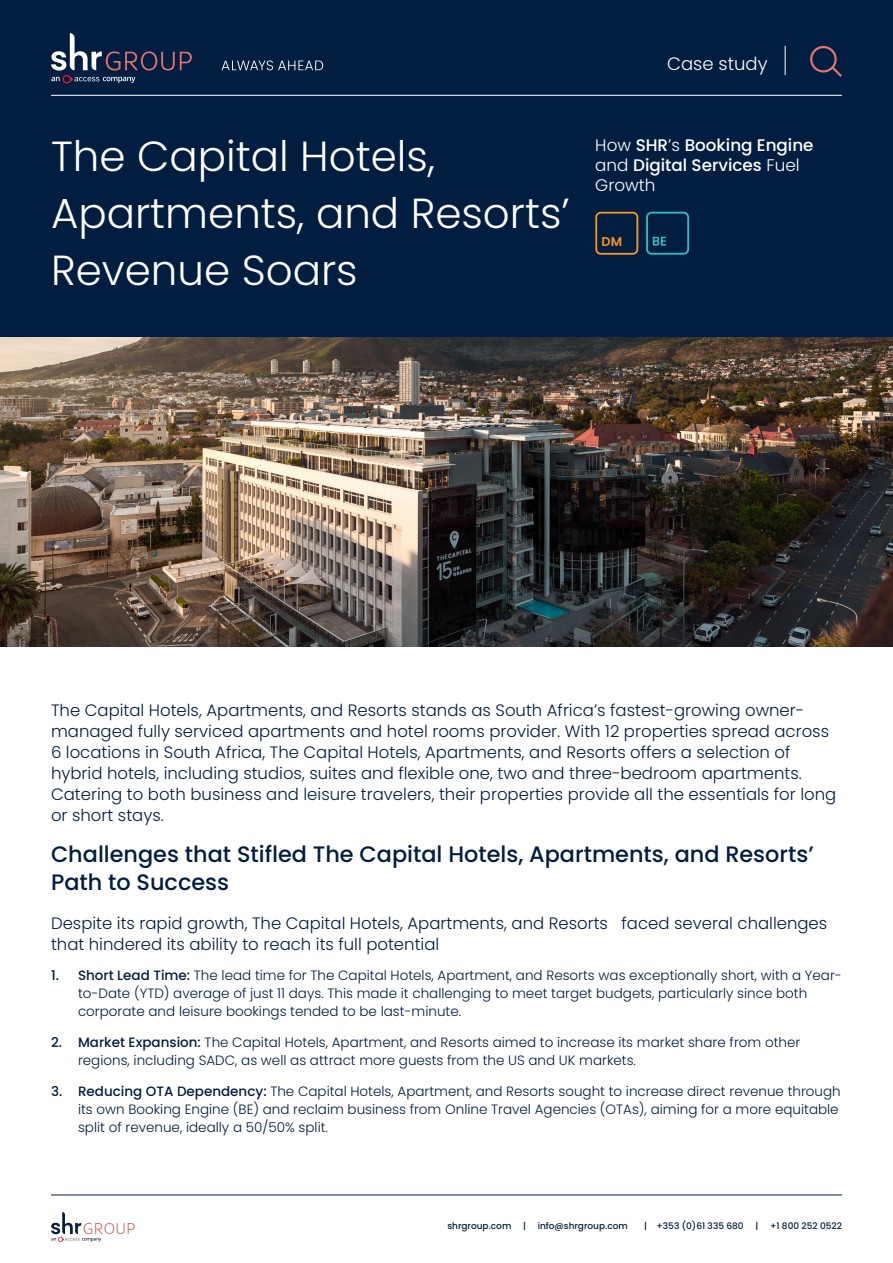
<style>
.page{position:relative;width:893px;height:1263px;background:#fff}
.page>*{position:absolute;margin:0;border:0;box-sizing:border-box;transform-origin:0 0}
.t1{font:300 42px/57px "Poppins";color:#fff}
.t2{font:500 22.35px/28.5px "Poppins";color:#011e41}
.t3{font:300 18px "Poppins";color:#fff}
.t4{font:500 16.8px/20.1px "Poppins";color:#fff}
.t5{font:300 16.5px/21px "Poppins";color:#011e41}
.t6{font:300 13.5px/18px "Poppins";color:#011e41}
.t7{font:600 12.75px "Poppins";color:#f49525}
.t8{font:500 9px "Poppins";color:#011e41}
.s1{font-weight:300}
.s2{font-weight:500}
</style>
<div class="page">
<div style="left:0;top:0;width:893px;height:337px;background:#011e41"></div>
<hr style="left:51px;top:95px;width:791px;height:1px;background:#fff">
<svg style="left:785px;top:46px;width:1px;height:29px"></svg>
<div style="left:810px;top:46px;width:27px;height:27px;border:2px solid #df736d;border-radius:50%"></div>
<svg style="left:829px;top:64px;width:13px;height:13px"></svg>
<hr style="left:51px;top:1195px;width:791px;height:1px;background:#011e41">
<svg style="left:222px;top:60px;width:101px;height:10px"></svg>
<svg style="left:51px;top:33px;width:141px;height:50px"></svg>
<svg style="left:51px;top:1212px;width:84px;height:30px"></svg>
<img style="left:0;top:337px;width:893px;height:309px">
<div style="left:595px;top:212px;width:43px;height:43px;border:2px solid #f49525;border-radius:5px"></div>
<svg style="left:646px;top:212px;width:43px;height:43px"></svg>
<h3 class="t3" style="left:667px;top:53px;width:102px">Case study</h3>
<h1 class="t1" style="left:51px;top:128px;width:520px">The Capital Hotels,<br>Apartments, and Resorts’<br>Revenue Soars</h1>
<p class="t4" style="left:595px;top:135px;width:220px"><span class="s1">How</span> SHR<span class="s1">’s</span> Booking Engine <span class="s1">and</span> Digital Services <span class="s1">Fuel<br>Growth</span></p>
<p class="t7" style="left:601px;top:234px;width:22px">DM</p>
<p class="t5" style="left:51px;top:699px;width:787px">The Capital Hotels, Apartments, and Resorts stands as South Africa’s fastest-growing owner&shy;managed fully serviced apartments and hotel rooms provider. With 12 properties spread across 6 locations in South Africa, The Capital Hotels, Apartments, and Resorts offers a selection of hybrid hotels, including studios, suites and flexible one, two and three-bedroom apartments.<br>Catering to both business and leisure travelers, their properties provide all the essentials for long or short stays.</p>
<h2 class="t2" style="left:51px;top:840px;width:764px">Challenges that Stifled The Capital Hotels, Apartments, and Resorts’<br>Path to Success</h2>
<p class="t5" style="left:51px;top:912px;width:778px">Despite its rapid growth, The Capital Hotels, Apartments, and Resorts faced several challenges that hindered its ability to reach its full potential</p>
<p class="t6" style="left:78px;top:967px;width:765px;text-indent:-27px"><span class="s2">1. Short Lead Time:</span> The lead time for The Capital Hotels, Apartment, and Resorts was exceptionally short, with a Year&shy;to-Date (YTD) average of just 11 days. This made it challenging to meet target budgets, particularly since both corporate and leisure bookings tended to be last-minute.</p>
<p class="t6" style="left:78px;top:1033px;width:724px;text-indent:-27px"><span class="s2">2. Market Expansion:</span> The Capital Hotels, Apartment, and Resorts aimed to increase its market share from other regions, including SADC, as well as attract more guests from the US and UK markets.</p>
<p class="t6" style="left:78px;top:1082px;width:764px;text-indent:-27px"><span class="s2">3. Reducing OTA Dependency:</span> The Capital Hotels, Apartment, and Resorts sought to increase direct revenue through its own Booking Engine (BE) and reclaim business from Online Travel Agencies (OTAs), aiming for a more equitable split of revenue, ideally a 50/50% split.</p>
<p class="t8" style="left:447px;top:1220px;width:66px">shrgroup.com</p>
<p class="t8" style="left:523px;top:1220px;width:4px">|</p>
<p class="t8" style="left:538px;top:1220px;width:92px">info@shrgroup.com</p>
<p class="t8" style="left:644px;top:1220px;width:101px">| +353 (0)61 335 680</p>
<p class="t8" style="left:755px;top:1220px;width:4px">|</p>
<p class="t8" style="left:770px;top:1220px;width:73px">+1 800 252 0522</p>
</div>
